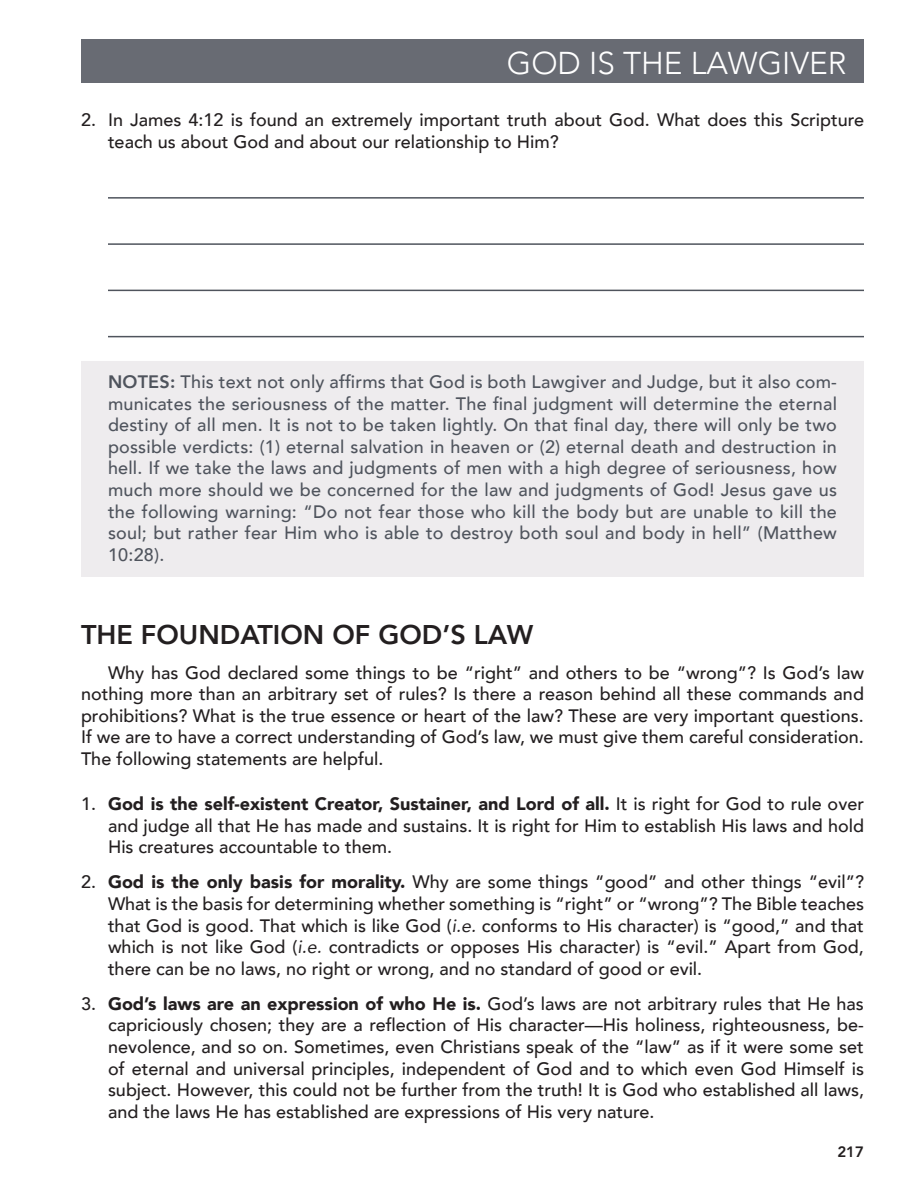
<style>
.page{position:relative;width:918px;height:1188px;background:#fff}
.page>*{position:absolute;margin:0;border:0;box-sizing:border-box;transform-origin:0 0}
.t1{font:300 31.5px "Avenir";color:#fff}
.Head_2{font:800 27px "Avenir";color:#231f20}
._1__Normal_SPACED{font:500 18px/21.6px "Avenir";color:#231f20;text-align:justify}
.Note_1__9-line{font:500 18px/21.6px "Avenir";letter-spacing:.01em;color:#4f545d;text-align:justify}
.Normal_indent_0_25_i{font:500 18px/21.6px "Avenir";color:#231f20;text-align:justify}
.t2{font:800 15px "Avenir";color:#231f20}
.s1{font-weight:800}
.s2{font-weight:900}
.s3{font-weight:400;font-style:italic}
</style>
<div class="page">
<div style="left:81px;top:40px;width:783px;height:43px;background:#686b73"></div>
<hr style="left:108px;top:197px;width:756px;height:2px;background:#4f545d">
<hr style="left:108px;top:243px;width:756px;height:2px;background:#4f545d">
<hr style="left:108px;top:290px;width:756px;height:1px;background:#4f545d">
<hr style="left:108px;top:336px;width:756px;height:1px;background:#4f545d">
<div style="left:81px;top:361px;width:783px;height:216px;background:#eeecee"></div>
<h1 class="t1" style="left:507px;top:44px;width:137px">GOD IS THE</h1>
<h1 class="t1" style="left:691px;top:44px;width:58px">LAWGIVE</h1>
<h1 class="t1" style="left:828px;top:44px;width:20px">R</h1>
<p class="_1__Normal_SPACED" style="left:108px;top:108px;width:758px;text-indent:-27px">2. In James 4:12 is found an extremely important truth about God. What does this Scripture teach us about God and about our relationship to Him?</p>
<p class="Note_1__9-line" style="left:108px;top:370px;width:731px"><span class="s1">NOTES:</span> This text not only affirms that God is both Lawgiver and Judge, but it also com&shy;municates the seriousness of the matter. The final judgment will determine the eternal destiny of all men. It is not to be taken lightly. On that final day, there will only be two possible verdicts: (1) eternal salvation in heaven or (2) eternal death and destruction in hell. If we take the laws and judgments of men with a high degree of seriousness, how much more should we be concerned for the law and judgments of God! Jesus gave us the following warning: “Do not fear those who kill the body but are unable to kill the soul; but rather fear Him who is able to destroy both soul and body in hell” (Matthew 10:28).</p>
<p class="Head_2" style="left:81px;top:613px;width:454px">THE FOUNDATION OF GOD’S LAW</p>
<p class="Normal_indent_0_25_i" style="left:81px;top:661px;width:785px;text-indent:27px">Why has God declared some things to be “right” and others to be “wrong”? Is God’s law nothing more than an arbitrary set of rules? Is there a reason behind all these commands and prohibitions? What is the true essence or heart of the law? These are very important questions.<br>If we are to have a correct understanding of God’s law, we must give them careful consideration.<br>The following statements are helpful.</p>
<p class="_1__Normal_SPACED" style="left:108px;top:792px;width:758px;text-indent:-27px">1. <span class="s2">God is the self-existent Creator, Sustainer, and Lord of all.</span> It is right for God to rule over and judge all that He has made and sustains. It is right for Him to establish His laws and hold His creatures accountable to them.</p>
<p class="_1__Normal_SPACED" style="left:108px;top:870px;width:758px;text-indent:-27px">2. <span class="s2">God is the only basis for morality.</span> Why are some things “good” and other things “evil”?<br>What is the basis for determining whether something is “right” or “wrong”? The Bible teaches that God is good. That which is like God (<span class="s3">i.e.</span> conforms to His character) is “good,” and that which is not like God (<span class="s3">i.e.</span> contradicts or opposes His character) is “evil.” Apart from God, there can be no laws, no right or wrong, and no standard of good or evil.</p>
<p class="_1__Normal_SPACED" style="left:108px;top:992px;width:758px;text-indent:-27px">3. <span class="s2">God’s laws are an expression of who He is.</span> God’s laws are not arbitrary rules that He has capriciously chosen; they are a reflection of His character—His holiness, righteousness, be&shy;nevolence, and so on. Sometimes, even Christians speak of the “law” as if it were some set of eternal and universal principles, independent of God and to which even God Himself is subject. However, this could not be further from the truth! It is God who established all laws, and the laws He has established are expressions of His very nature.</p>
<p class="t2" style="left:837px;top:1140px;width:28px">217</p>
</div>
